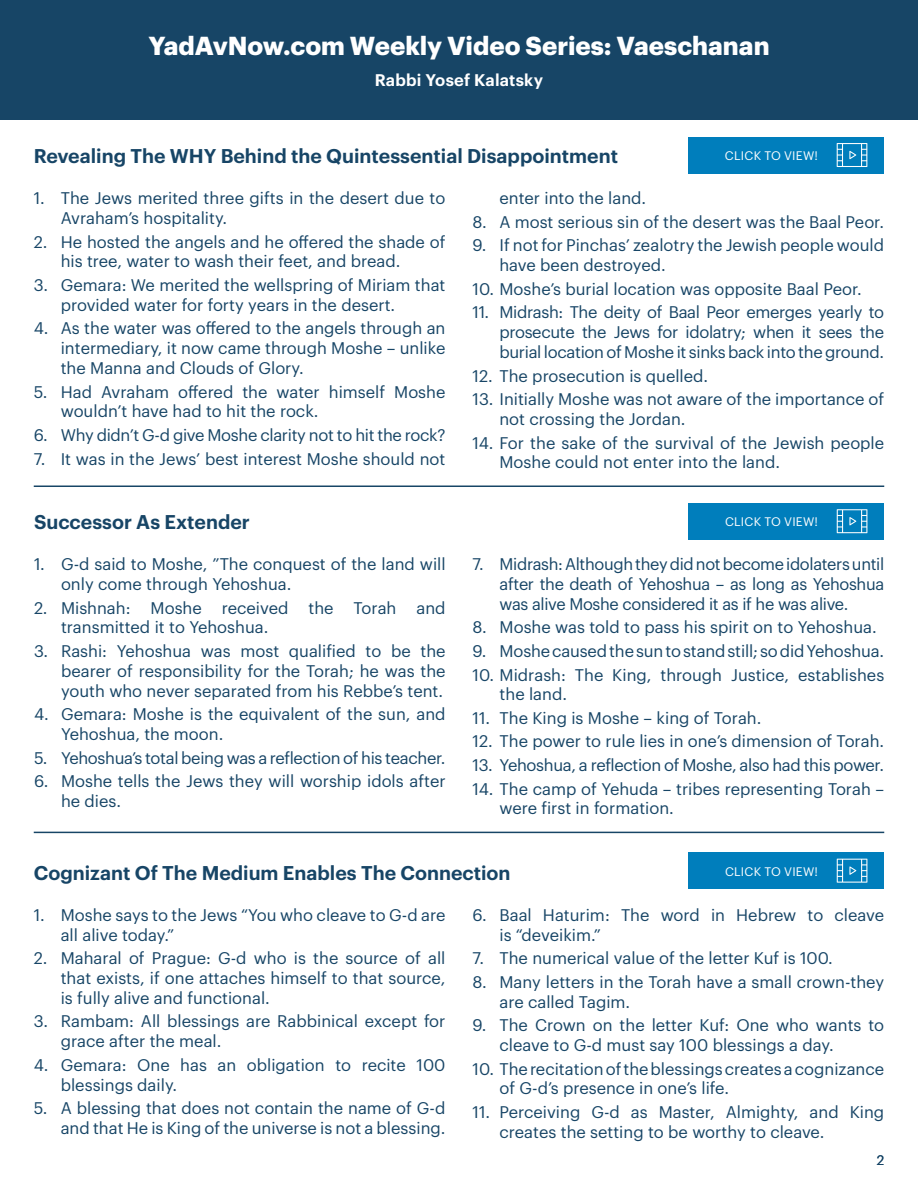
<style>
.page{position:relative;width:918px;height:1188px;background:#fff}
.page>*{position:absolute;margin:0;border:0;box-sizing:border-box;transform-origin:0 0}
.t1{font:700 25.5px "Graphik";color:#fff}
.t2{font:600 19.5px "Graphik";color:#174566}
.t3{font:16.5px/19.8px "Graphik";color:#174566}
.t4{font:16.5px "Graphik";letter-spacing:-.02em;color:#174566}
.t5{font:600 16.5px "Graphik";letter-spacing:.01em;color:#fff}
.t6{font:13.5px "Graphik";color:#174566}
.t7{font:12.15px "Graphik";letter-spacing:.02em;color:#fff}
</style>
<div class="page">
<div style="left:689px;top:853px;width:195px;height:36px;background:#007ebc"></div>
<svg style="left:837px;top:859px;width:30px;height:24px"></svg>
<hr style="left:34px;top:832px;width:850px;height:1px;background:#174566">
<hr style="left:34px;top:486px;width:850px;height:1px;background:#174566">
<div style="left:689px;top:503px;width:195px;height:36px;background:#007ebc"></div>
<svg style="left:837px;top:509px;width:30px;height:24px"></svg>
<div style="left:0;top:0;width:918px;height:120px;background:#174566"></div>
<div style="left:689px;top:137px;width:195px;height:36px;background:#007ebc"></div>
<svg style="left:837px;top:143px;width:30px;height:24px"></svg>
<h1 class="t1" style="left:148px;top:26px;width:623px">YadAvNow.com Weekly Video Series: Vaeschanan</h1>
<p class="t5" style="left:375px;top:67px;width:170px">Rabbi Yosef Kalatsky</p>
<p class="t2" style="left:34px;top:141px;width:586px">Revealing The WHY Behind the Quintessential Disappointment</p>
<p class="t7" style="left:725px;top:146px;width:95px">CLICK TO VIEW!</p>
<p class="t3" style="left:61px;top:187px;width:386px;text-indent:-27px">1. The Jews merited three gifts in the desert due to<br>Avraham’s hospitality.</p>
<p class="t3" style="left:61px;top:230px;width:386px;text-indent:-27px">2. He hosted the angels and he offered the shade of his tree, water to wash their feet, and bread.</p>
<p class="t3" style="left:61px;top:274px;width:386px;text-indent:-27px">3. Gemara: We merited the wellspring of Miriam that provided water for forty years in the desert.</p>
<p class="t3" style="left:61px;top:317px;width:386px;text-align:justify;text-indent:-27px">4. As the water was offered to the angels through an intermediary, it now came through Moshe – unlike the Manna and Clouds of Glory.</p>
<p class="t3" style="left:61px;top:380px;width:386px;text-indent:-27px">5. Had Avraham offered the water himself Moshe wouldn’t have had to hit the rock.</p>
<p class="t4" style="left:34px;top:423px;width:413px">6. Why didn’t G-d give Moshe clarity not to hit the rock?</p>
<p class="t3" style="left:34px;top:447px;width:413px">7. It was in the Jews’ best interest Moshe should not</p>
<p class="t3" style="left:499px;top:187px;width:148px">enter into the land.</p>
<p class="t3" style="left:472px;top:211px;width:413px">8. A most serious sin of the desert was the Baal Peor.</p>
<p class="t3" style="left:499px;top:234px;width:386px;text-indent:-27px">9. If not for Pinchas’ zealotry the Jewish people would have been destroyed.</p>
<p class="t3" style="left:472px;top:278px;width:391px">10. Moshe’s burial location was opposite Baal Peor.</p>
<p class="t3" style="left:499px;top:301px;width:386px;text-align:justify;text-indent:-27px">11. Midrash: The deity of Baal Peor emerges yearly to prosecute the Jews for idolatry; when it sees the burial location of Moshe it sinks back into the ground.</p>
<p class="t3" style="left:472px;top:364px;width:237px">12. The prosecution is quelled.</p>
<p class="t3" style="left:499px;top:388px;width:386px;text-indent:-27px">13. Initially Moshe was not aware of the importance of not crossing the Jordan.</p>
<p class="t3" style="left:499px;top:431px;width:386px;text-indent:-27px">14. For the sake of the survival of the Jewish people<br>Moshe could not enter into the land.</p>
<p class="t2" style="left:34px;top:507px;width:217px">Successor As Extender</p>
<p class="t7" style="left:725px;top:513px;width:95px">CLICK TO VIEW!</p>
<p class="t3" style="left:61px;top:553px;width:386px;text-indent:-27px">1. G-d said to Moshe, ”The conquest of the land will only come through Yehoshua.</p>
<p class="t3" style="left:61px;top:596px;width:386px;text-indent:-27px">2. Mishnah: Moshe received the Torah and transmitted it to Yehoshua.</p>
<p class="t3" style="left:61px;top:640px;width:386px;text-align:justify;text-indent:-27px">3. Rashi: Yehoshua was most qualified to be the bearer of responsibility for the Torah; he was the youth who never separated from his Rebbe’s tent.</p>
<p class="t3" style="left:61px;top:703px;width:386px;text-indent:-27px">4. Gemara: Moshe is the equivalent of the sun, and<br>Yehoshua, the moon.</p>
<p class="t4" style="left:34px;top:745px;width:413px">5. Yehoshua’s total being was a reflection of his teacher.</p>
<p class="t3" style="left:61px;top:770px;width:386px;text-indent:-27px">6. Moshe tells the Jews they will worship idols after he dies.</p>
<p class="t3" style="left:500px;top:553px;width:386px;text-align:justify;text-indent:-27px">7. Midrash: Although they did not become idolaters until after the death of Yehoshua – as long as Yehoshua was alive Moshe considered it as if he was alive.</p>
<p class="t3" style="left:473px;top:616px;width:406px">8. Moshe was told to pass his spirit on to Yehoshua.</p>
<p class="t3" style="left:473px;top:640px;width:413px">9. Moshe caused the sun to stand still; so did Yehoshua.</p>
<p class="t3" style="left:500px;top:663px;width:386px;text-indent:-27px">10. Midrash: The King, through Justice, establishes the land.</p>
<p class="t3" style="left:473px;top:707px;width:290px">11. The King is Moshe – king of Torah.</p>
<p class="t3" style="left:473px;top:730px;width:413px">12. The power to rule lies in one’s dimension of Torah.</p>
<p class="t4" style="left:473px;top:753px;width:413px">13. Yehoshua, a reflection of Moshe, also had this power.</p>
<p class="t3" style="left:500px;top:777px;width:386px;text-indent:-27px">14. The camp of Yehuda – tribes representing Torah – were first in formation.</p>
<p class="t2" style="left:34px;top:858px;width:478px">Cognizant Of The Medium Enables The Connection</p>
<p class="t7" style="left:725px;top:862px;width:95px">CLICK TO VIEW!</p>
<p class="t3" style="left:61px;top:904px;width:386px;text-indent:-27px">1. Moshe says to the Jews “You who cleave to G-d are all alive today.”</p>
<p class="t3" style="left:61px;top:947px;width:386px;text-align:justify;text-indent:-27px">2. Maharal of Prague: G-d who is the source of all that exists, if one attaches himself to that source, is fully alive and functional.</p>
<p class="t3" style="left:61px;top:1010px;width:386px;text-indent:-27px">3. Rambam: All blessings are Rabbinical except for grace after the meal.</p>
<p class="t3" style="left:61px;top:1053px;width:386px;text-indent:-27px">4. Gemara: One has an obligation to recite 100 blessings daily.</p>
<p class="t3" style="left:34px;top:1097px;width:413px;text-align:right">5. A blessing that does not contain the name of G-d and that He is King of the universe is not a blessing.</p>
<p class="t3" style="left:499px;top:904px;width:386px;text-indent:-27px">6. Baal Haturim: The word in Hebrew to cleave is “deveikim.”</p>
<p class="t3" style="left:473px;top:947px;width:362px">7. The numerical value of the letter Kuf is 100.</p>
<p class="t3" style="left:499px;top:971px;width:386px;text-indent:-27px">8. Many letters in the Torah have a small crown-they are called Tagim.</p>
<p class="t3" style="left:499px;top:1014px;width:386px;text-indent:-27px">9. The Crown on the letter Kuf: One who wants to cleave to G-d must say 100 blessings a day.</p>
<p class="t3" style="left:499px;top:1057px;width:386px;text-indent:-27px">10. The recitation of the blessings creates a cognizance of G-d’s presence in one’s life.</p>
<p class="t3" style="left:499px;top:1101px;width:386px;text-indent:-27px">11. Perceiving G-d as Master, Almighty, and King creates the setting to be worthy to cleave.</p>
<p class="t6" style="left:877px;top:1150px;width:9px">2</p>
</div>
